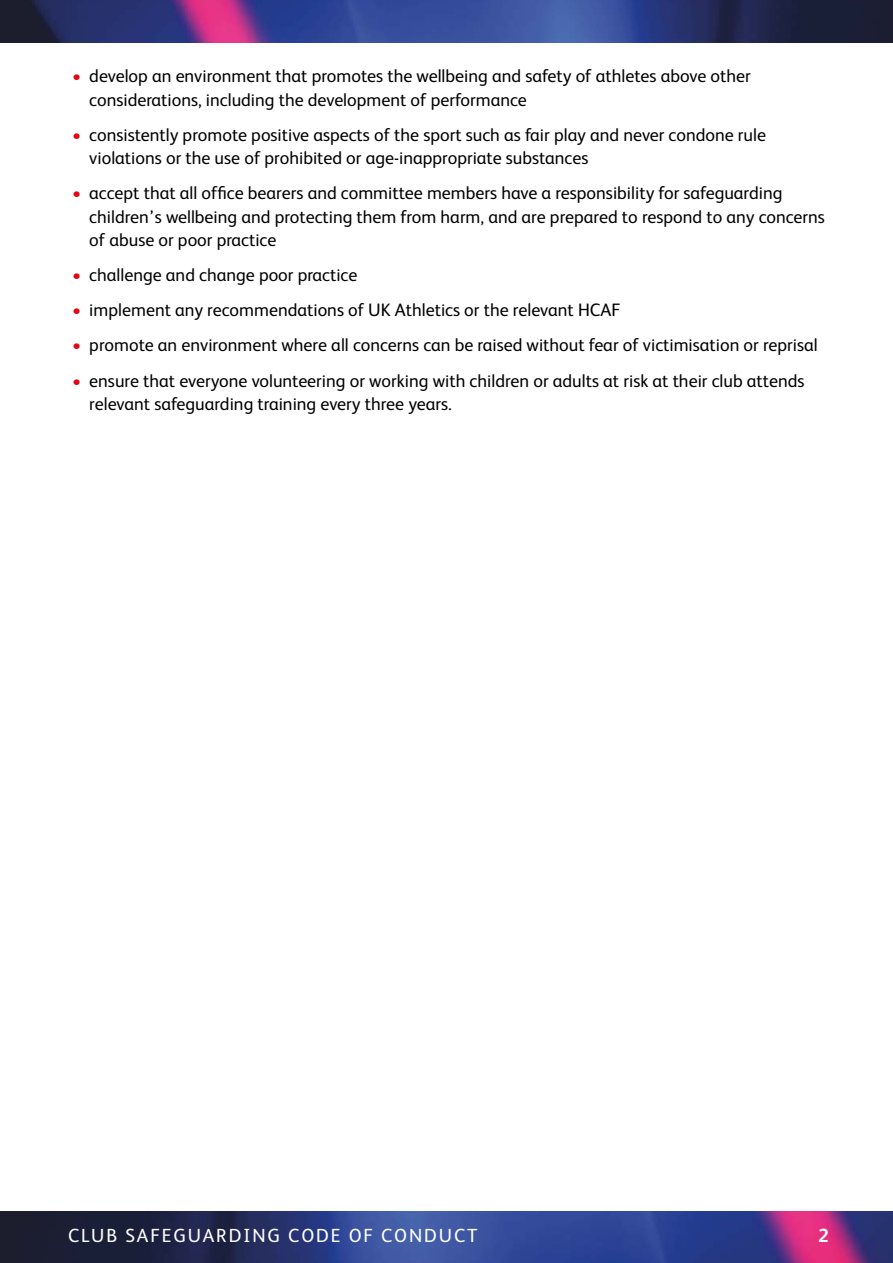
<style>
.page{position:relative;width:893px;height:1263px;background:#fff}
.page>*{position:absolute;margin:0;border:0;box-sizing:border-box;transform-origin:0 0}
.t1{font:19.05px "FS Albert";letter-spacing:.1em;color:#fff}
.t2{font:700 19.05px "FS Albert";color:#fff}
.safe-main{font:18px/23.5px "FS Albert";color:#000}
.s1{color:#e30613}
</style>
<div class="page">
<img style="left:0;top:1211px;width:893px;height:52px">
<img style="left:0;top:0;width:893px;height:43px">
<p class="safe-main" style="left:89px;top:64px;width:663px;text-indent:-17px"><span class="s1">•</span> develop an environment that promotes the wellbeing and safety of athletes above other considerations, including the development of performance</p>
<p class="safe-main" style="left:89px;top:123px;width:678px;text-indent:-17px"><span class="s1">•</span> consistently promote positive aspects of the sport such as fair play and never condone rule violations or the use of prohibited or age-inappropriate substances</p>
<p class="safe-main" style="left:89px;top:181px;width:737px;text-indent:-17px"><span class="s1">•</span> accept that all office bearers and committee members have a responsibility for safeguarding children’s wellbeing and protecting them from harm, and are prepared to respond to any concerns of abuse or poor practice</p>
<p class="safe-main" style="left:72px;top:263px;width:287px"><span class="s1">•</span> challenge and change poor practice</p>
<p class="safe-main" style="left:72px;top:298px;width:550px"><span class="s1">•</span> implement any recommendations of UK Athletics or the relevant HCAF</p>
<p class="safe-main" style="left:72px;top:333px;width:747px"><span class="s1">•</span> promote an environment where all concerns can be raised without fear of victimisation or reprisal</p>
<p class="safe-main" style="left:89px;top:369px;width:717px;text-indent:-17px"><span class="s1">•</span> ensure that everyone volunteering or working with children or adults at risk at their club attends relevant safeguarding training every three years.</p>
<p class="t1" style="left:68px;top:1224px;width:411px">CLUB SAFEGUARDING CODE OF CONDUCT</p>
<p class="t2" style="left:818px;top:1224px;width:12px">2</p>
</div>
